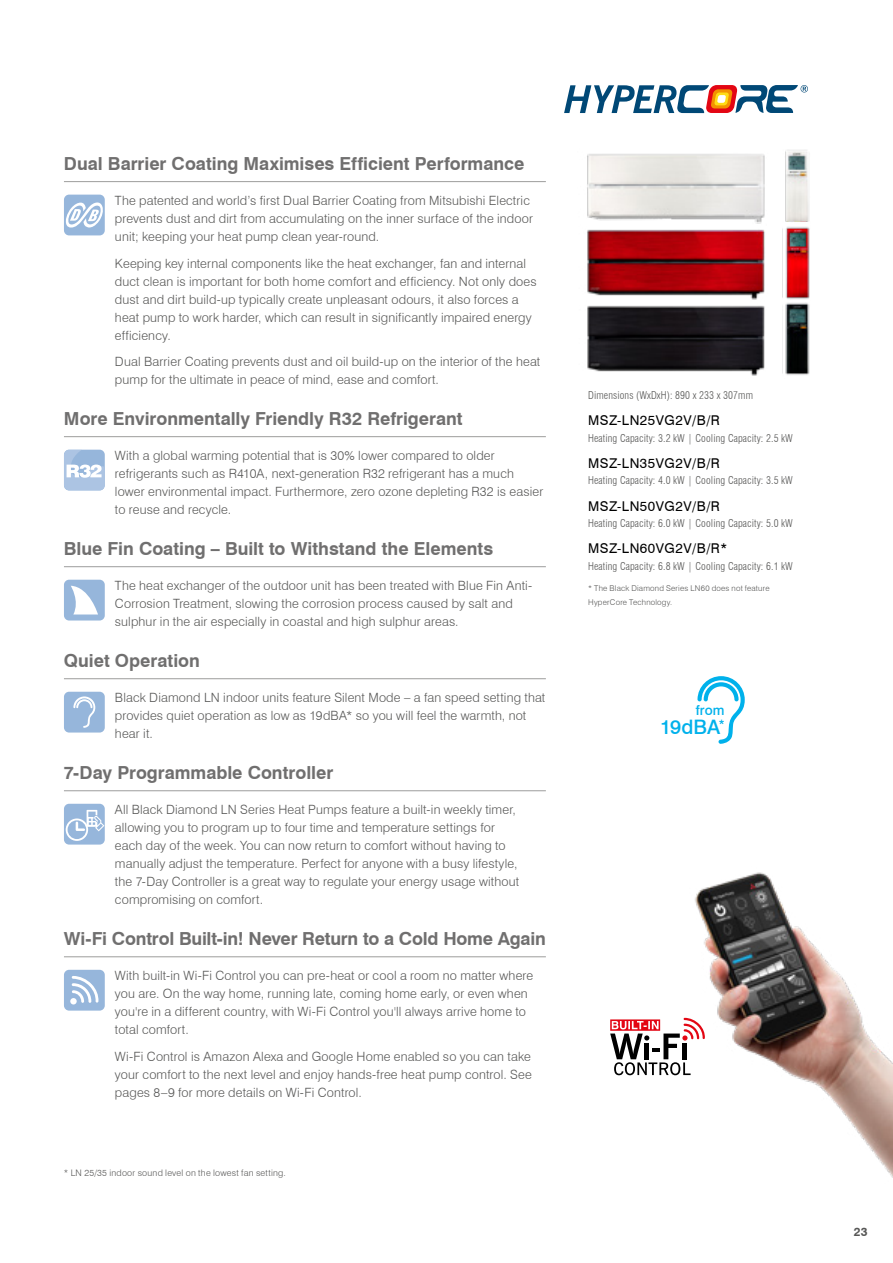
<style>
.page{position:relative;width:893px;height:1263px;background:#fff}
.page>*{position:absolute;margin:0;border:0;box-sizing:border-box;transform-origin:0 0}
.t1{font:500 19.95px "Swiss 721 BT";letter-spacing:-.005em;color:#00b1eb}
.t2{font:700 18px "Swiss 721 BT";color:#706f6f}
.t3{font:13.5px "Swiss 721 BT";letter-spacing:.04em;color:#000}
.t4{font:500 13.5px "Swiss 721 BT";color:#00b1eb}
.t5{font:300 12.75px/18px "Swiss 721 BT";letter-spacing:.01em;color:#575756}
.t6{font:700 12px "Swiss 721 BT";color:#575756}
.t7{font:300 condensed 10.5px "Swiss 721 BT";letter-spacing:.01em;color:#575756}
.t8{font:300 9px "Swiss 721 BT";letter-spacing:.025em;color:#575756}
.t9{font:300 7.95px/13.6px "Swiss 721 BT";letter-spacing:.025em;color:#575756}
</style>
<div class="page">
<svg style="left:564px;top:85px;width:244px;height:28px"></svg>
<hr style="left:64px;top:181px;width:482px;height:1px;background:#9d9d9c">
<hr style="left:64px;top:436px;width:482px;height:1px;background:#9d9d9c">
<hr style="left:64px;top:566px;width:482px;height:1px;background:#9d9d9c">
<hr style="left:64px;top:678px;width:482px;height:1px;background:#9d9d9c">
<hr style="left:64px;top:790px;width:482px;height:1px;background:#9d9d9c">
<hr style="left:64px;top:956px;width:482px;height:1px;background:#9d9d9c">
<div style="left:64px;top:195px;width:41px;height:40px;background:#96b6db;border-radius:5px"></div>
<svg style="left:65px;top:202px;width:38px;height:25px"></svg>
<svg style="left:64px;top:450px;width:41px;height:40px"></svg>
<div style="left:64px;top:580px;width:41px;height:40px;background:#96b6db;border-radius:5px"></div>
<svg style="left:71px;top:586px;width:27px;height:28px"></svg>
<div style="left:64px;top:692px;width:41px;height:40px;background:#96b6db;border-radius:5px"></div>
<svg style="left:73px;top:696px;width:22px;height:32px"></svg>
<div style="left:64px;top:804px;width:41px;height:40px;background:#96b6db;border-radius:5px"></div>
<svg style="left:66px;top:810px;width:38px;height:31px"></svg>
<div style="left:64px;top:970px;width:41px;height:40px;background:#96b6db;border-radius:5px"></div>
<div style="left:70px;top:998px;width:7px;height:6px;background:#fff;border-radius:50%"></div>
<svg style="left:72px;top:976px;width:27px;height:27px"></svg>
<img style="left:587px;top:154px;width:178px;height:60px">
<img style="left:587px;top:214px;width:196px;height:76px">
<img style="left:587px;top:290px;width:196px;height:86px">
<svg style="left:697px;top:676px;width:48px;height:68px"></svg>
<svg style="left:610px;top:1019px;width:31px;height:56px"></svg>
<img style="left:641px;top:872px;width:252px;height:306px">
<img style="left:785px;top:150px;width:24px;height:72px">
<img style="left:785px;top:227px;width:25px;height:148px">
<h2 class="t2" style="left:64px;top:153px;width:462px">Dual Barrier Coating Maximises Efficient Performance</h2>
<p class="t5" style="left:115px;top:192px;width:419px">The patented and world’s first Dual Barrier Coating from Mitsubishi Electric prevents dust and dirt from accumulating on the inner surface of the indoor unit; keeping your heat pump clean year-round.</p>
<p class="t5" style="left:115px;top:254px;width:423px">Keeping key internal components like the heat exchanger, fan and internal duct clean is important for both home comfort and efficiency. Not only does dust and dirt build-up typically create unpleasant odours, it also forces a heat pump to work harder, which can result in significantly impaired energy efficiency.</p>
<p class="t5" style="left:115px;top:353px;width:427px">Dual Barrier Coating prevents dust and oil build-up on the interior of the heat pump for the ultimate in peace of mind, ease and comfort.</p>
<h2 class="t2" style="left:64px;top:408px;width:400px">More Environmentally Friendly R32 Refrigerant</h2>
<p class="t5" style="left:115px;top:447px;width:430px">With a global warming potential that is 30% lower compared to older refrigerants such as R410A, next-generation R32 refrigerant has a much lower environmental impact. Furthermore, zero ozone depleting R32 is easier to reuse and recycle.</p>
<h2 class="t2" style="left:64px;top:538px;width:431px">Blue Fin Coating – Built to Withstand the Elements</h2>
<p class="t5" style="left:115px;top:577px;width:419px">The heat exchanger of the outdoor unit has been treated with Blue Fin Anti-<br>Corrosion Treatment, slowing the corrosion process caused by salt and sulphur in the air especially in coastal and high sulphur areas.</p>
<h2 class="t2" style="left:64px;top:650px;width:138px">Quiet Operation</h2>
<p class="t5" style="left:115px;top:689px;width:432px">Black Diamond LN indoor units feature Silent Mode – a fan speed setting that provides quiet operation as low as 19dBA* so you will feel the warmth, not hear it.</p>
<h2 class="t2" style="left:64px;top:762px;width:271px">7-Day Programmable Controller</h2>
<p class="t5" style="left:115px;top:801px;width:406px">All Black Diamond LN Series Heat Pumps feature a built-in weekly timer, allowing you to program up to four time and temperature settings for each day of the week. You can now return to comfort without having to manually adjust the temperature. Perfect for anyone with a busy lifestyle, the 7-Day Controller is a great way to regulate your energy usage without compromising on comfort.</p>
<h2 class="t2" style="left:64px;top:928px;width:483px">Wi-Fi Control Built-in! Never Return to a Cold Home Again</h2>
<p class="t5" style="left:115px;top:967px;width:420px">With built-in Wi-Fi Control you can pre-heat or cool a room no matter where you are. On the way home, running late, coming home early, or even when you're in a different country, with Wi-Fi Control you'll always arrive home to total comfort.</p>
<p class="t5" style="left:115px;top:1047px;width:418px;text-align:justify">Wi-Fi Control is Amazon Alexa and Google Home enabled so you can take your comfort to the next level and enjoy hands-free heat pump control. See pages 8–9 for more details on Wi-Fi Control.</p>
<p class="t8" style="left:64px;top:1167px;width:224px">* LN 25/35 indoor sound level on the lowest fan setting.</p>
<p class="t7" style="left:588px;top:389px;width:166px">Dimensions (WxDxH): 890 x 233 x 307mm</p>
<p class="t3" style="left:588px;top:412px;width:133px">MSZ-LN25VG2V/B/R</p>
<p class="t7" style="left:588px;top:431px;width:206px">Heating Capacity: 3.2 kW | Cooling Capacity: 2.5 kW</p>
<p class="t3" style="left:588px;top:455px;width:133px">MSZ-LN35VG2V/B/R</p>
<p class="t7" style="left:588px;top:474px;width:206px">Heating Capacity: 4.0 kW | Cooling Capacity: 3.5 kW</p>
<p class="t3" style="left:588px;top:498px;width:133px">MSZ-LN50VG2V/B/R</p>
<p class="t7" style="left:588px;top:517px;width:206px">Heating Capacity: 6.0 kW | Cooling Capacity: 5.0 kW</p>
<p class="t3" style="left:588px;top:540px;width:141px">MSZ-LN60VG2V/B/R*</p>
<p class="t7" style="left:588px;top:560px;width:206px">Heating Capacity: 6.8 kW | Cooling Capacity: 6.1 kW</p>
<p class="t9" style="left:588px;top:581px;width:183px">* The Black Diamond Series LN60 does not feature<br>HyperCore Technology.</p>
<p class="t4" style="left:696px;top:702px;width:30px">from</p>
<h1 class="t1" style="left:660px;top:715px;width:66px">19dBA<sup>*</sup></h1>
<p class="t6" style="left:854px;top:1224px;width:15px">23</p>
</div>
